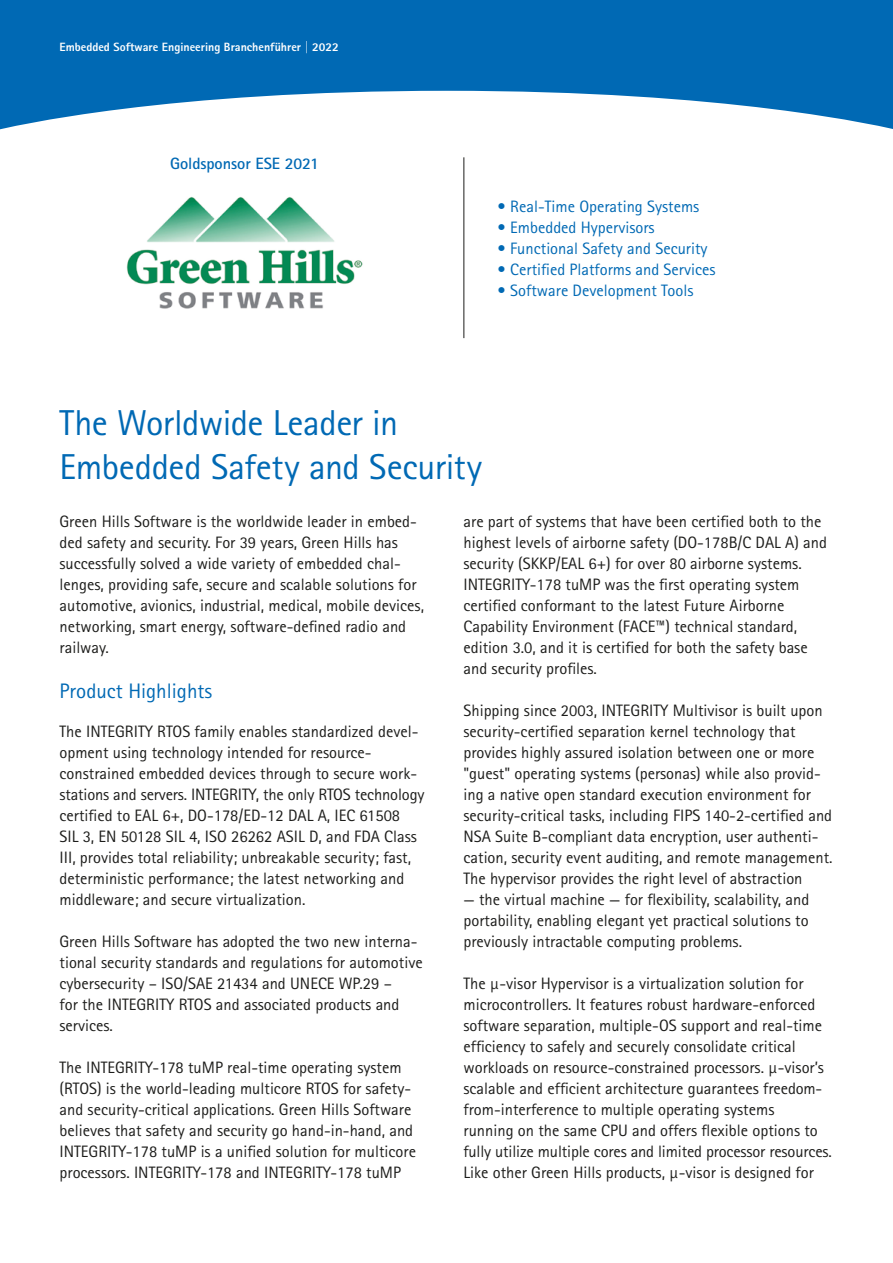
<style>
.page{position:relative;width:893px;height:1263px;background:#fff}
.page>*{position:absolute;margin:0;border:0;box-sizing:border-box;transform-origin:0 0}
.t1{font:36px/43.5px "Rotis Sans Serif Std";letter-spacing:-.01em;color:#0069b4}
.t2{font:21px "Rotis Sans Serif Std";color:#0069b4}
.t3{font:16.5px/21px "Rotis Sans Serif Std";color:#1d1d1b}
.t4{font:16.5px "Rotis Sans Serif Std";color:#0069b4}
.t5{font:700 16.35px "Rotis Sans Serif Std";letter-spacing:-.005em;color:#0069b4}
.t6{font:800 12px "Rotis Sans Serif Std";color:#fff}
</style>
<div class="page">
<svg style="left:0;top:0;width:893px;height:130px;fill:#0069b4"></svg>
<hr style="left:463px;top:157px;width:1px;height:181px;background:#1d1d1b">
<img style="left:126px;top:196px;width:237px;height:113px">
<p class="t6" style="left:60px;top:39px;width:281px">Embedded Software Engineering Branchenführer | 2022</p>
<p class="t5" style="left:170px;top:153px;width:150px">Goldsponsor ESE 2021</p>
<p class="t4" style="left:497px;top:197px;width:203px">• Real-Time Operating Systems</p>
<p class="t4" style="left:497px;top:218px;width:159px">• Embedded Hypervisors</p>
<p class="t4" style="left:497px;top:239px;width:212px">• Functional Safety and Security</p>
<p class="t4" style="left:497px;top:260px;width:220px">• Certified Platforms and Services</p>
<p class="t4" style="left:497px;top:281px;width:197px">• Software Development Tools</p>
<h1 class="t1" style="left:60px;top:401px;width:424px">The Worldwide Leader in<br>Embedded Safety and Security</h1>
<p class="t3" style="left:60px;top:511px;width:366px">Green Hills Software is the worldwide leader in embed&shy;ded safety and security. For 39 years, Green Hills has successfully solved a wide variety of embedded chal&shy;lenges, providing safe, secure and scalable solutions for automotive, avionics, industrial, medical, mobile devices, networking, smart energy, software-defined radio and railway.</p>
<p class="t2" style="left:60px;top:679px;width:154px">Product Highlights</p>
<p class="t3" style="left:60px;top:721px;width:366px">The INTEGRITY RTOS family enables standardized devel&shy;opment using technology intended for resource&shy;constrained embedded devices through to secure work&shy;stations and servers. INTEGRITY, the only RTOS technology certified to EAL 6+, DO-178/ED-12 DAL A, IEC 61508<br>SIL 3, EN 50128 SIL 4, ISO 26262 ASIL D, and FDA Class III, provides total reliability; unbreakable security; fast, deterministic performance; the latest networking and middleware; and secure virtualization.</p>
<p class="t3" style="left:60px;top:931px;width:365px">Green Hills Software has adopted the two new interna&shy;tional security standards and regulations for automotive cybersecurity – ISO/SAE 21434 and UNECE WP.29 –<br>for the INTEGRITY RTOS and associated products and services.</p>
<p class="t3" style="left:60px;top:1057px;width:358px">The INTEGRITY-178 tuMP real-time operating system (RTOS) is the world-leading multicore RTOS for safety&shy;and security-critical applications. Green Hills Software believes that safety and security go hand-in-hand, and INTEGRITY-178 tuMP is a unified solution for multicore processors. INTEGRITY-178 and INTEGRITY-178 tuMP</p>
<p class="t3" style="left:463px;top:511px;width:365px">are part of systems that have been certified both to the highest levels of airborne safety (DO-178B/C DAL A) and security (SKKP/EAL 6+) for over 80 airborne systems.<br>INTEGRITY-178 tuMP was the first operating system certified conformant to the latest Future Airborne Capability Environment (FACE™) technical standard, edition 3.0, and it is certified for both the safety base and security profiles.</p>
<p class="t3" style="left:463px;top:700px;width:371px">Shipping since 2003, INTEGRITY Multivisor is built upon security-certified separation kernel technology that provides highly assured isolation between one or more "guest" operating systems (personas) while also provid&shy;ing a native open standard execution environment for security-critical tasks, including FIPS 140-2-certified and NSA Suite B-compliant data encryption, user authenti&shy;cation, security event auditing, and remote management.<br>The hypervisor provides the right level of abstraction</p>
<p class="t3" style="left:463px;top:889px;width:347px;text-align:justify">— the virtual machine — for flexibility, scalability, and portability, enabling elegant yet practical solutions to previously intractable computing problems.</p>
<p class="t3" style="left:463px;top:973px;width:370px">The µ-visor Hypervisor is a virtualization solution for microcontrollers. It features robust hardware-enforced software separation, multiple-OS support and real-time efficiency to safely and securely consolidate critical workloads on resource-constrained processors. µ-visor’s scalable and efficient architecture guarantees freedom&shy;from-interference to multiple operating systems<br>running on the same CPU and offers flexible options to fully utilize multiple cores and limited processor resources.<br>Like other Green Hills products, µ-visor is designed for</p>
</div>
